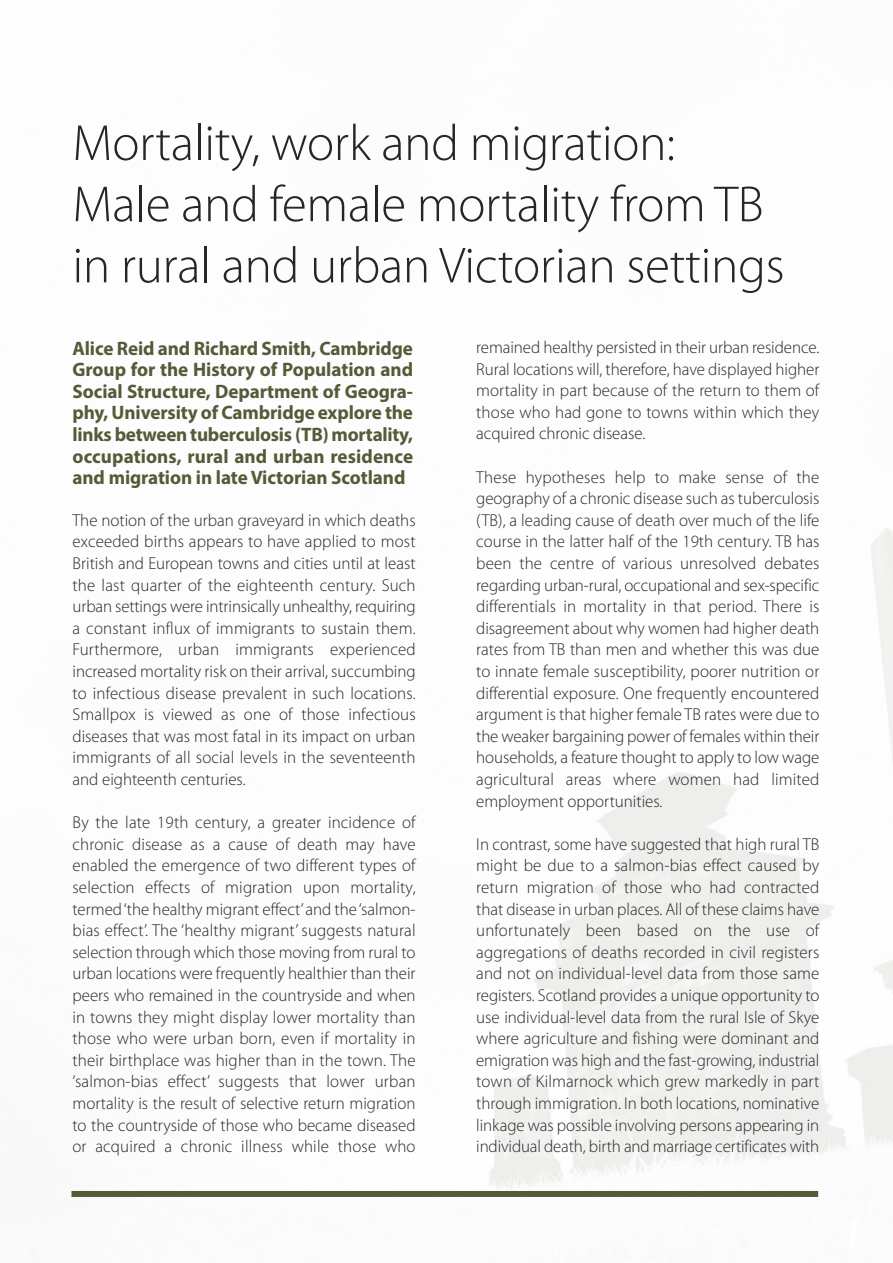
<style>
.page{position:relative;width:893px;height:1263px;background:#fff}
.page>*{position:absolute;margin:0;border:0;box-sizing:border-box;transform-origin:0 0}
.t1{font:300 51px/61.2px "Myriad Pro";letter-spacing:-.005em;color:#272526}
.t2{font:700 19.5px/21.6px "Myriad Pro";letter-spacing:-.005em;color:#535b37;text-align:justify}
.t3{font:300 17.25px/21.6px "Myriad Pro";color:#272526;text-align:justify}
</style>
<div class="page">
<div style="left:71px;top:1191px;width:747px;height:6px;background:#535b37"></div>
<h1 class="t1" style="left:72px;top:116px;width:714px">Mortality, work and migration:<br>Male and female mortality from TB in rural and urban Victorian settings</h1>
<p class="t2" style="left:73px;top:339px;width:342px">Alice Reid and Richard Smith, Cambridge Group for the History of Population and Social Structure, Department of Geogra&shy;phy, University of Cambridge explore the links between tuberculosis (TB) mortality, occupations, rural and urban residence and migration in late Victorian Scotland</p>
<p class="t3" style="left:73px;top:510px;width:345px">The notion of the urban graveyard in which deaths exceeded births appears to have applied to most British and European towns and cities until at least the last quarter of the eighteenth century. Such urban settings were intrinsically unhealthy, requiring a constant influx of immigrants to sustain them.<br>Furthermore, urban immigrants experienced increased mortality risk on their arrival, succumbing to infectious disease prevalent in such locations.<br>Smallpox is viewed as one of those infectious diseases that was most fatal in its impact on urban immigrants of all social levels in the seventeenth and eighteenth centuries.</p>
<p class="t3" style="left:72px;top:813px;width:345px">By the late 19th century, a greater incidence of chronic disease as a cause of death may have enabled the emergence of two different types of selection effects of migration upon mortality, termed‘the healthy migrant effect’and the‘salmon&shy;bias effect’. The ‘healthy migrant’ suggests natural selection through which those moving from rural to urban locations were frequently healthier than their peers who remained in the countryside and when in towns they might display lower mortality than those who were urban born, even if mortality in their birthplace was higher than in the town. The ‘salmon-bias effect’ suggests that lower urban mortality is the result of selective return migration to the countryside of those who became diseased or acquired a chronic illness while those who</p>
<p class="t3" style="left:476px;top:338px;width:345px">remained healthy persisted in their urban residence.<br>Rural locations will, therefore, have displayed higher mortality in part because of the return to them of those who had gone to towns within which they acquired chronic disease.</p>
<p class="t3" style="left:476px;top:467px;width:345px">These hypotheses help to make sense of the geography of a chronic disease such as tuberculosis (TB), a leading cause of death over much of the life course in the latter half of the 19th century. TB has been the centre of various unresolved debates regarding urban-rural, occupational and sex-specific differentials in mortality in that period. There is disagreement about why women had higher death rates from TB than men and whether this was due to innate female susceptibility, poorer nutrition or differential exposure. One frequently encountered argument is that higher female TB rates were due to the weaker bargaining power of females within their households, a feature thought to apply to low wage agricultural areas where women had limited employment opportunities.</p>
<p class="t3" style="left:476px;top:834px;width:345px">In contrast, some have suggested that high rural TB might be due to a salmon-bias effect caused by return migration of those who had contracted that disease in urban places. All of these claims have unfortunately been based on the use of aggregations of deaths recorded in civil registers and not on individual-level data from those same registers. Scotland provides a unique opportunity to use individual-level data from the rural Isle of Skye where agriculture and fishing were dominant and emigration was high and the fast-growing, industrial town of Kilmarnock which grew markedly in part through immigration. In both locations, nominative linkage was possible involving persons appearing in individual death, birth and marriage certificates with</p>
</div>
